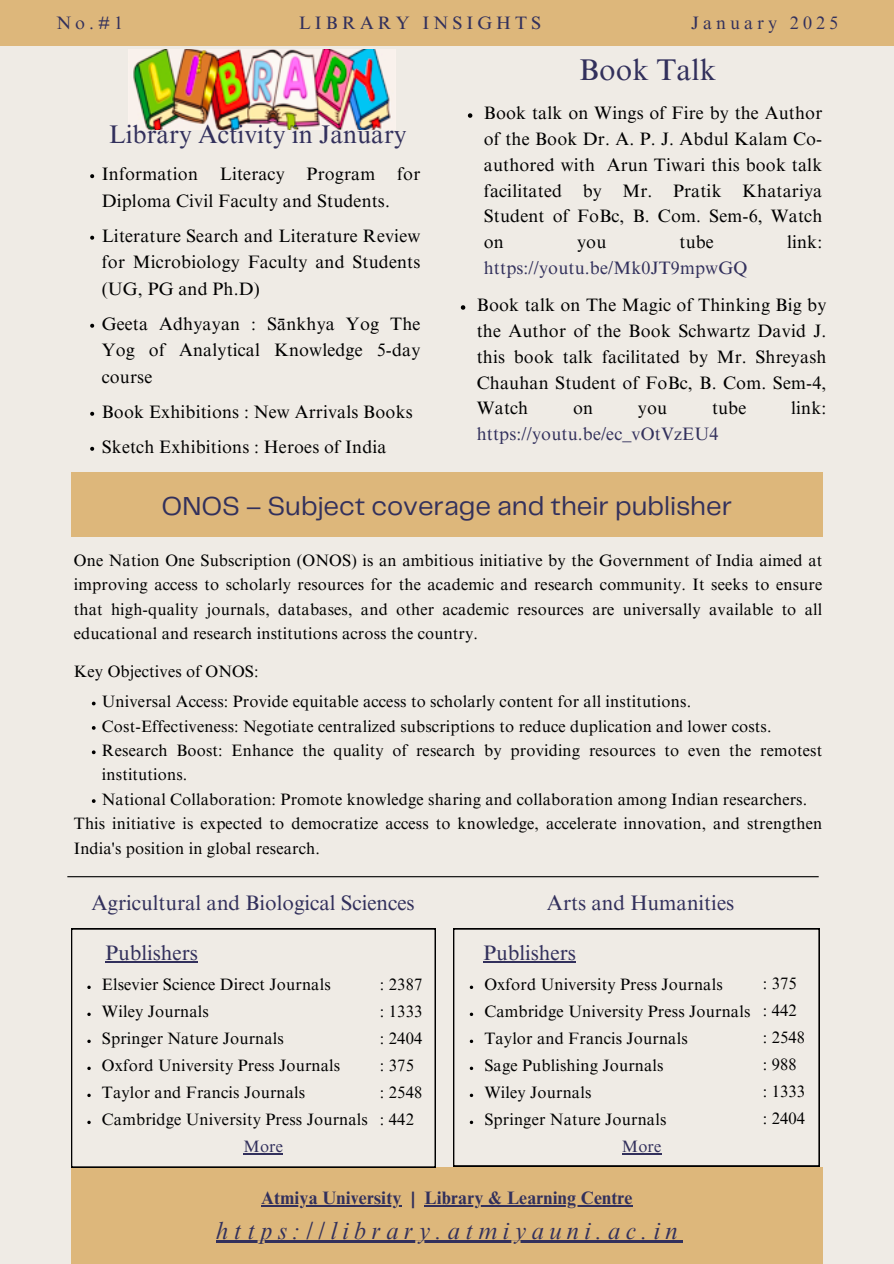
<style>
.page{position:relative;width:894px;height:1264px;background:#fff}
.page>*{position:absolute;margin:0;border:0;box-sizing:border-box;transform-origin:0 0}
.t1{font:30px "Times NRMT Pro";color:#32305c}
.t2{font:27px "Telegraf";color:#32305c}
.t3{font:25.5px "Times NRMT Pro";color:#32305c}
.t4{font:italic 24px "Times NRMT Pro";letter-spacing:.225em;color:#32305c}
.t5{font:21px "Times NRMT Pro";color:#32305c}
.t6{font:18px/25.8px "Times NRMT Pro";letter-spacing:.01em;color:#000;text-align:justify}
.t7{font:18px "Times NRMT Pro";letter-spacing:.01em;color:#32305c}
.t8{font:700 18px "Times NRMT Pro";letter-spacing:.01em;color:#32305c}
.t9{font:18px "Times NRMT Pro";letter-spacing:.225em;color:#32305c}
.t10{font:16.5px/24.5px "Times NRMT Pro";letter-spacing:.01em;color:#000}
.t11{font:16.5px "Times NRMT Pro";letter-spacing:.01em;color:#32305c}
</style>
<div class="page">
<div style="left:0;top:0;width:893px;height:1263px;background:#efebe5"></div>
<div style="left:71px;top:1167px;width:751px;height:96px;background:#ddb77b"></div>
<img style="left:128px;top:50px;width:264px;height:80px">
<div style="left:71px;top:472px;width:751px;height:65px;background:#ddb77b"></div>
<div style="left:0;top:0;width:893px;height:46px;background:#ddb77b"></div>
<svg style="left:92px;top:701px;width:4px;height:4px"></svg>
<svg style="left:92px;top:726px;width:4px;height:3px"></svg>
<svg style="left:92px;top:750px;width:4px;height:4px"></svg>
<svg style="left:92px;top:799px;width:4px;height:4px"></svg>
<hr style="left:67px;top:876px;width:751px;height:1px;background:#000">
<svg style="left:71px;top:928px;width:364px;height:239px"></svg>
<svg style="left:453px;top:928px;width:365px;height:237px"></svg>
<svg style="left:467px;top:113px;width:5px;height:5px"></svg>
<svg style="left:460px;top:305px;width:5px;height:5px"></svg>
<hr style="left:216px;top:1240px;width:466px;height:2px;background:#32305c">
<hr style="left:261px;top:1205px;width:140px;height:1px;background:#32305c">
<hr style="left:424px;top:1205px;width:208px;height:1px;background:#32305c">
<svg style="left:90px;top:174px;width:4px;height:4px"></svg>
<svg style="left:90px;top:236px;width:4px;height:4px"></svg>
<svg style="left:90px;top:324px;width:4px;height:4px"></svg>
<svg style="left:90px;top:412px;width:4px;height:4px"></svg>
<svg style="left:90px;top:447px;width:4px;height:4px"></svg>
<svg style="left:87px;top:985px;width:4px;height:4px"></svg>
<svg style="left:87px;top:1012px;width:4px;height:4px"></svg>
<svg style="left:87px;top:1039px;width:4px;height:4px"></svg>
<svg style="left:87px;top:1066px;width:4px;height:4px"></svg>
<svg style="left:87px;top:1093px;width:4px;height:4px"></svg>
<svg style="left:87px;top:1120px;width:4px;height:4px"></svg>
<hr style="left:243px;top:1153px;width:40px;height:1px;background:#32305c">
<svg style="left:469px;top:985px;width:4px;height:4px"></svg>
<svg style="left:469px;top:1012px;width:4px;height:4px"></svg>
<svg style="left:469px;top:1039px;width:4px;height:4px"></svg>
<svg style="left:469px;top:1066px;width:4px;height:4px"></svg>
<svg style="left:469px;top:1093px;width:4px;height:4px"></svg>
<svg style="left:469px;top:1120px;width:4px;height:4px"></svg>
<hr style="left:621px;top:1153px;width:40px;height:1px;background:#32305c">
<hr style="left:106px;top:961px;width:92px;height:1px;background:#32305c">
<hr style="left:483px;top:961px;width:92px;height:1px;background:#32305c">
<h4 class="t7" style="left:56px;top:16px;width:68px">No.#1</h4>
<h4 class="t9" style="left:299px;top:16px;width:244px">LIBRARY INSIGHTS</h4>
<h4 class="t9" style="left:691px;top:16px;width:148px">January 2025</h4>
<h4 class="t3" style="left:109px;top:125px;width:299px">Library Activity in January</h4>
<p class="t6" style="left:102px;top:163px;width:320px;line-height:26.5px">Information Literacy Program for<br>Diploma Civil Faculty and Students.</p>
<p class="t6" style="left:102px;top:224px;width:320px;line-height:26.5px">Literature Search and Literature Review for Microbiology Faculty and Students (UG, PG and Ph.D)</p>
<p class="t6" style="left:102px;top:312px;width:320px;line-height:26.5px">Geeta Adhyayan : Sānkhya Yog The Yog of Analytical Knowledge 5-day course</p>
<p class="t6" style="left:102px;top:401px;width:312px">Book Exhibitions : New Arrivals Books</p>
<h4 class="t6" style="left:102px;top:436px;width:286px">Sketch Exhibitions : Heroes of India</h4>
<p class="t1" style="left:579px;top:58px;width:138px">Book Talk</p>
<p class="t6" style="left:483px;top:102px;width:340px">Book talk on Wings of Fire by the Author of the Book Dr. A. P. J. Abdul Kalam Co&shy;authored with Arun Tiwari this book talk facilitated by Mr. Pratik Khatariya Student of FoBc, B. Com. Sem-6, Watch on</p>
<p class="t6" style="left:577px;top:231px;width:31px">you</p>
<p class="t6" style="left:679px;top:231px;width:36px">tube</p>
<p class="t6" style="left:786px;top:231px;width:37px">link:</p>
<p class="t7" style="left:483px;top:261px;width:265px">https://youtu.be/Mk0JT9mpwGQ</p>
<h1 class="t6" style="left:476px;top:294px;width:351px">Book talk on The Magic of Thinking Big by the Author of the Book Schwartz David J. this book talk facilitated by Mr. Shreyash Chauhan Student of FoBc, B. Com. Sem-4, Watch</h1>
<h1 class="t6" style="left:573px;top:397px;width:22px">on</h1>
<h1 class="t6" style="left:637px;top:397px;width:31px">you</h1>
<h1 class="t6" style="left:711px;top:397px;width:36px">tube</h1>
<h1 class="t6" style="left:790px;top:397px;width:37px">link:</h1>
<h1 class="t7" style="left:476px;top:427px;width:243px">https://youtu.be/ec_vOtVzEU4</h1>
<p class="t2" style="left:161px;top:495px;width:572px">ONOS – Subject coverage and their publisher</p>
<p class="t10" style="left:74px;top:550px;width:749px;text-align:justify">One Nation One Subscription (ONOS) is an ambitious initiative by the Government of India aimed at improving access to scholarly resources for the academic and research community. It seeks to ensure that high-quality journals, databases, and other academic resources are universally available to all educational and research institutions across the country.</p>
<p class="t10" style="left:74px;top:660px;width:186px">Key Objectives of ONOS:</p>
<h2 class="t10" style="left:102px;top:691px;width:590px">Universal Access: Provide equitable access to scholarly content for all institutions.</h2>
<p class="t10" style="left:102px;top:715px;width:671px">Cost-Effectiveness: Negotiate centralized subscriptions to reduce duplication and lower costs.</p>
<p class="t10" style="left:102px;top:740px;width:721px">Research Boost: Enhance the quality of research by providing resources to even the remotest institutions.</p>
<p class="t10" style="left:102px;top:789px;width:706px">National Collaboration: Promote knowledge sharing and collaboration among Indian researchers.</p>
<p class="t10" style="left:74px;top:813px;width:749px">This initiative is expected to democratize access to knowledge, accelerate innovation, and strengthen<br>India's position in global research.</p>
<p class="t5" style="left:91px;top:894px;width:324px">Agricultural and Biological Sciences</p>
<p class="t5" style="left:546px;top:894px;width:189px">Arts and Humanities</p>
<p class="t5" style="left:106px;top:944px;width:94px">Publishers</p>
<p class="t5" style="left:483px;top:944px;width:94px">Publishers</p>
<p class="t10" style="left:102px;top:974px;width:230px">Elsevier Science Direct Journals</p>
<p class="t10" style="left:102px;top:1001px;width:108px">Wiley Journals</p>
<p class="t10" style="left:102px;top:1028px;width:183px">Springer Nature Journals</p>
<p class="t10" style="left:102px;top:1055px;width:240px">Oxford University Press Journals</p>
<p class="t10" style="left:102px;top:1082px;width:205px">Taylor and Francis Journals</p>
<p class="t10" style="left:102px;top:1109px;width:267px">Cambridge University Press Journals</p>
<p class="t11" style="left:243px;top:1140px;width:41px">More</p>
<p class="t10" style="left:380px;top:974px;width:44px">: 2387</p>
<p class="t10" style="left:380px;top:1001px;width:44px">: 1333</p>
<p class="t10" style="left:380px;top:1028px;width:44px">: 2404</p>
<p class="t10" style="left:380px;top:1055px;width:35px">: 375</p>
<p class="t10" style="left:380px;top:1082px;width:44px">: 2548</p>
<h5 class="t10" style="left:380px;top:1109px;width:35px">: 442</h5>
<p class="t10" style="left:484px;top:974px;width:240px">Oxford University Press Journals</p>
<p class="t10" style="left:484px;top:1001px;width:267px">Cambridge University Press Journals</p>
<p class="t10" style="left:484px;top:1028px;width:205px">Taylor and Francis Journals</p>
<p class="t10" style="left:484px;top:1055px;width:181px">Sage Publishing Journals</p>
<p class="t10" style="left:484px;top:1082px;width:108px">Wiley Journals</p>
<p class="t10" style="left:484px;top:1109px;width:183px">Springer Nature Journals</p>
<h4 class="t11" style="left:621px;top:1140px;width:41px">More</h4>
<p class="t10" style="left:762px;top:972px;width:35px">: 375</p>
<p class="t10" style="left:762px;top:999px;width:35px">: 442</p>
<p class="t10" style="left:762px;top:1026px;width:44px">: 2548</p>
<p class="t10" style="left:762px;top:1053px;width:35px">: 988</p>
<p class="t10" style="left:762px;top:1080px;width:44px">: 1333</p>
<p class="t10" style="left:762px;top:1107px;width:44px">: 2404</p>
<h2 class="t8" style="left:261px;top:1191px;width:155px">Atmiya University |</h2>
<p class="t8" style="left:424px;top:1191px;width:209px">Library &amp; Learning Centre</p>
<p class="t4" style="left:216px;top:1221px;width:462px">https://library.atmiyauni.ac.in</p>
</div>
